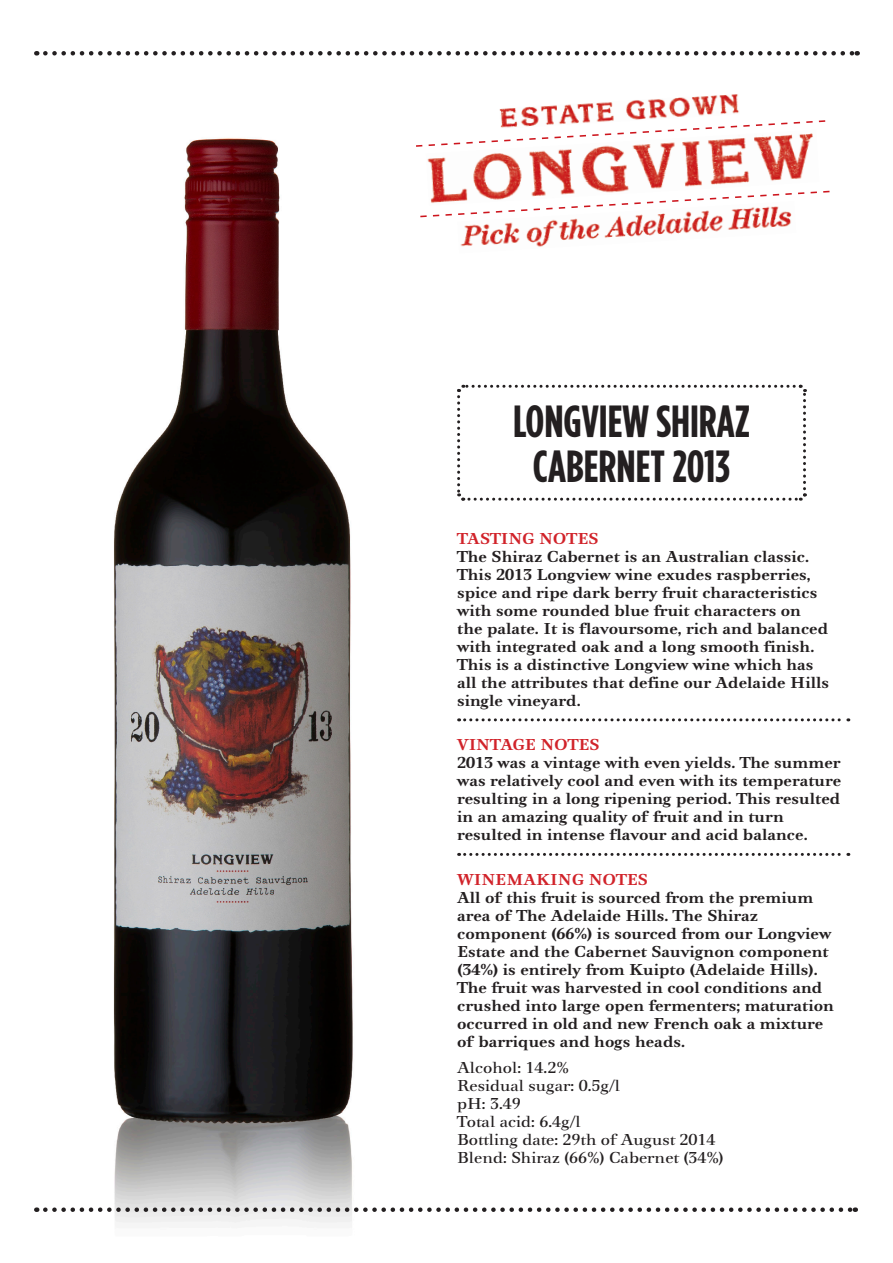
<style>
.page{position:relative;width:893px;height:1263px;background:#fff}
.page>*{position:absolute;margin:0;border:0;box-sizing:border-box;transform-origin:0 0}
.t1{font:700 45px/45px "Gotham Condensed";color:#231f20;text-align:center}
.Rule_Below{font:700 15px/18px "Dedica Da Ma";color:#231f20}
.t2{font:15px/18px "Dedica Da Ma";color:#231f20}
.s1{color:#d1232a}
</style>
<div class="page">
<img style="left:113px;top:138px;width:240px;height:1085px">
<svg style="left:459px;top:718px;width:390px;height:3px"></svg>
<svg style="left:459px;top:853px;width:390px;height:3px"></svg>
<svg style="left:45px;top:51px;width:813px;height:5px"></svg>
<svg style="left:45px;top:1207px;width:811px;height:5px"></svg>
<img style="left:499px;top:94px;width:240px;height:25px">
<img style="left:460px;top:218px;width:331px;height:29px">
<img style="left:427px;top:148px;width:381px;height:42px">
<svg style="left:420px;top:190px;width:410px;height:28px"></svg>
<svg style="left:416px;top:119px;width:410px;height:29px"></svg>
<svg style="left:457px;top:384px;width:350px;height:117px"></svg>
<p class="t1" style="left:513px;top:398px;width:238px">LONGVIEW SHIRAZ<br>CABERNET 2013</p>
<p class="Rule_Below" style="left:457px;top:529px;width:373px"><span class="s1">TASTING NOTES<br></span>The Shiraz Cabernet is an Australian classic.<br>This 2013 Longview wine exudes raspberries, spice and ripe dark berry fruit characteristics with some rounded blue fruit characters on the palate. It is flavoursome, rich and balanced with integrated oak and a long smooth finish.<br>This is a distinctive Longview wine which has all the attributes that define our Adelaide Hills single vineyard.</p>
<p class="Rule_Below" style="left:457px;top:736px;width:386px"><span class="s1">VINTAGE NOTES<br></span>2013 was a vintage with even yields. The summer was relatively cool and even with its temperature resulting in a long ripening period. This resulted in an amazing quality of fruit and in turn resulted in intense flavour and acid balance.</p>
<p class="Rule_Below" style="left:457px;top:870px;width:378px"><span class="s1">WINEMAKING NOTES<br></span>All of this fruit is sourced from the premium area of The Adelaide Hills. The Shiraz component (66%) is sourced from our Longview Estate and the Cabernet Sauvignon component (34%) is entirely from Kuipto (Adelaide Hills).<br>The fruit was harvested in cool conditions and crushed into large open fermenters; maturation occurred in old and new French oak a mixture of barriques and hogs heads.</p>
<p class="t2" style="left:457px;top:1059px;width:268px">Alcohol: 14.2%<br>Residual sugar: 0.5g/l<br>pH: 3.49<br>Total acid: 6.4g/l<br>Bottling date: 29th of August 2014<br>Blend: Shiraz (66%) Cabernet (34%)</p>
</div>
